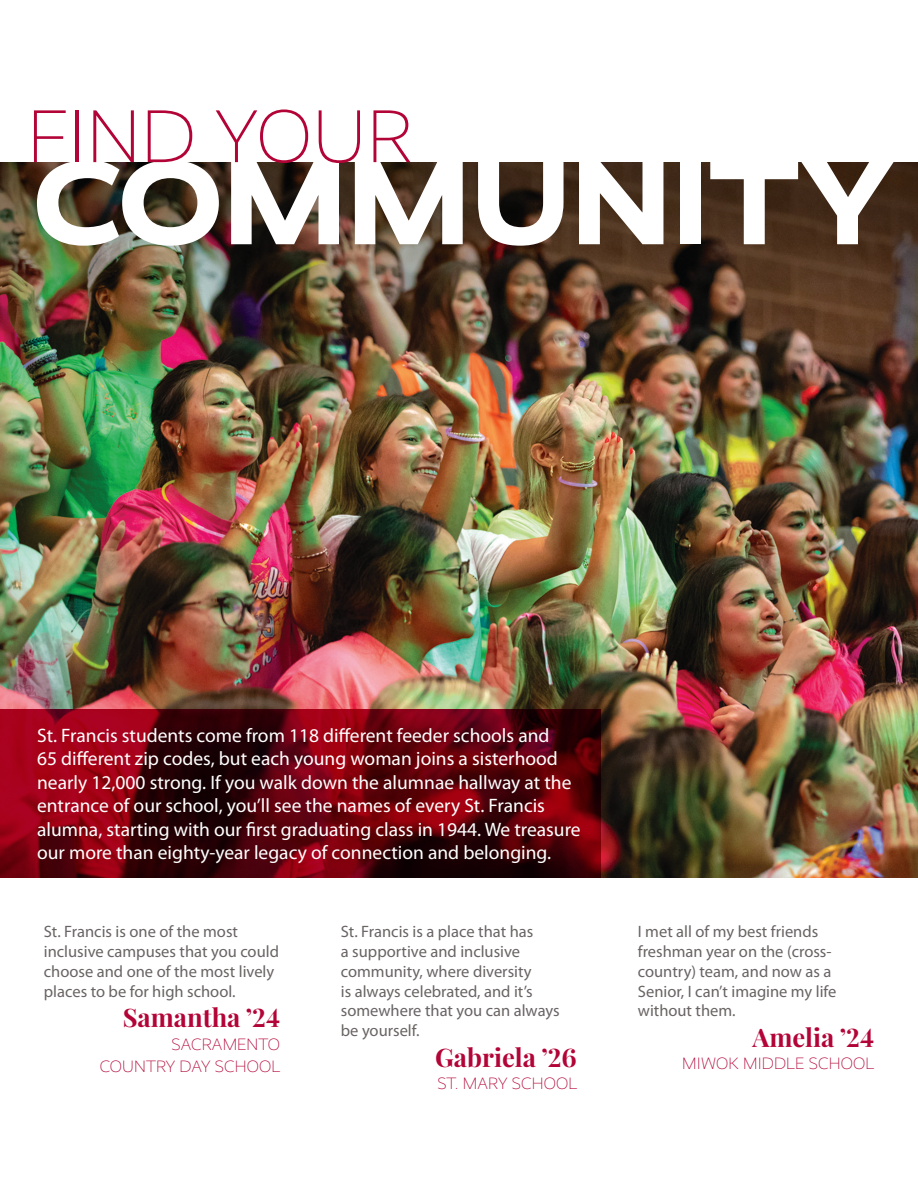
<style>
.page{position:relative;width:918px;height:1188px;background:#fff}
.page>*{position:absolute;margin:0;border:0;box-sizing:border-box;transform-origin:0 0}
.t1{font:800 120px "Realist Wide";letter-spacing:.01em;color:#fff}
.t2{font:300 75px "Realist";letter-spacing:.01em;color:#b30437}
.t3{font:700 25.5px "Playfair Display";color:#b30437}
.t4{font:19.5px/23.4px "Myriad Pro";color:#fff}
.t5{font:16.5px/19.8px "Myriad Pro";color:#696463}
.t6{font:300 16.5px/22.5px "Realist";letter-spacing:.01em;color:#b30437;text-align:right}
</style>
<div class="page">
<img style="left:0;top:344px;width:918px;height:534px">
<img style="left:0;top:162px;width:918px;height:182px">
<svg style="left:0;top:709px;width:601px;height:169px;background:#5f000c"></svg>
<hr style="left:917px;top:304px;width:1px;height:330px;background:#b30437">
<h2 class="t2" style="left:27px;top:96px;width:387px">FIND YOUR</h2>
<h1 class="t1" style="left:33px;top:131px;width:862px">COMMUNITY</h1>
<p class="t4" style="left:37px;top:723px;width:545px">St. Francis students come from 118 different feeder schools and<br>65 different zip codes, but each young woman joins a sisterhood nearly 12,000 strong. If you walk down the alumnae hallway at the entrance of our school, you’ll see the names of every St. Francis alumna, starting with our first graduating class in 1944. We treasure our more than eighty-year legacy of connection and belonging.</p>
<p class="t5" style="left:44px;top:921px;width:237px">St. Francis is one of the most inclusive campuses that you could choose and one of the most lively places to be for high school.</p>
<h3 class="t3" style="left:123px;top:1001px;width:159px">Samantha ’24</h3>
<p class="t6" style="left:100px;top:1033px;width:182px">SACRAMENTO<br>COUNTRY DAY SCHOOL</p>
<p class="t5" style="left:341px;top:921px;width:220px">St. Francis is a place that has<br>a supportive and inclusive community, where diversity<br>is always celebrated, and it’s somewhere that you can always be yourself.</p>
<h3 class="t3" style="left:435px;top:1041px;width:143px">Gabriela ’26</h3>
<p class="t6" style="left:438px;top:1073px;width:141px">ST. MARY SCHOOL</p>
<p class="t5" style="left:638px;top:921px;width:200px">I met all of my best friends freshman year on the (cross&shy;country) team, and now as a<br>Senior, I can’t imagine my life without them.</p>
<h3 class="t3" style="left:752px;top:1021px;width:123px">Amelia ’24</h3>
<p class="t6" style="left:682px;top:1053px;width:193px">MIWOK MIDDLE SCHOOL</p>
</div>
